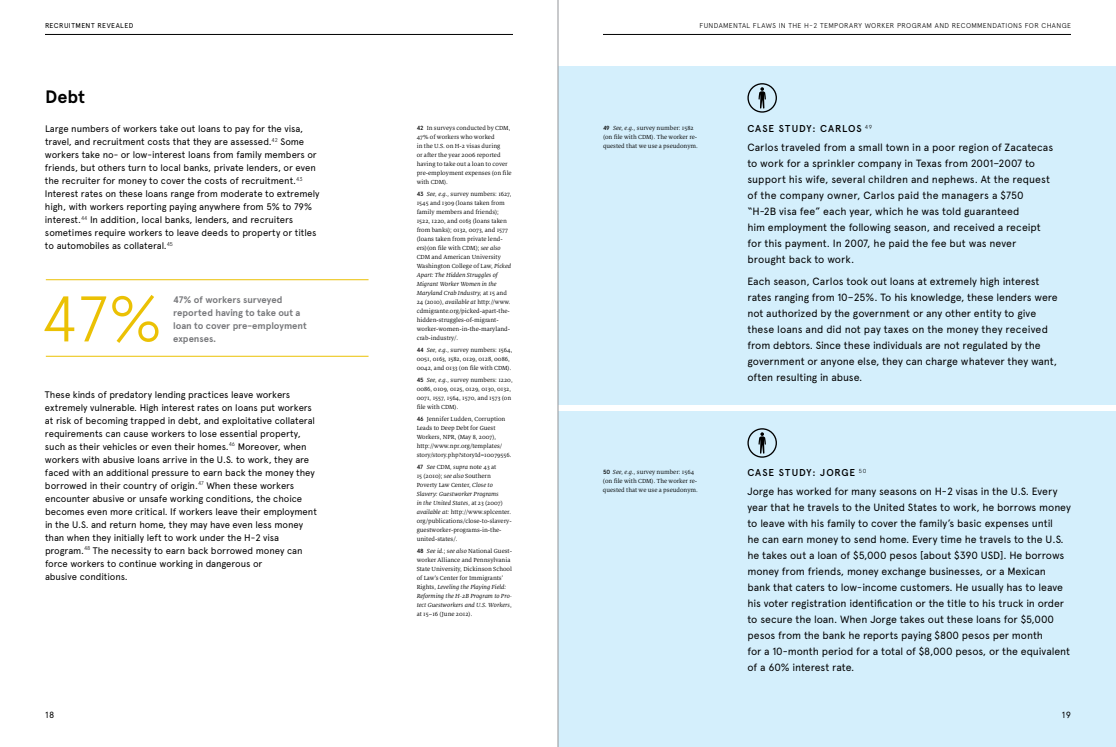
<style>
.page{position:relative;width:1116px;height:747px;background:#fff}
.page>*{position:absolute;margin:0;border:0;box-sizing:border-box;transform-origin:0 0}
.t1{font:300 64.3px "Apercu";color:#ebc104}
.t2{font:700 18px "Apercu";color:#000}
.t3{font:10.5px/16px "Apercu";letter-spacing:-.005em;color:#000}
.t4{font:500 10px "Apercu";letter-spacing:.085em;color:#000}
.t5{font:9.5px/13px "Apercu";letter-spacing:-.01em;color:#000}
.t6{font:700 9.5px/13px "Apercu";letter-spacing:-.005em;color:#77787b}
.t7{font:9px "Apercu";color:#000}
.t8{font:300 7px "Apercu";letter-spacing:.05em;color:#000}
.t9{font:7px "Apercu";letter-spacing:.055em;color:#000}
.t10{font:6.5px/9px "Milo Serif OT";color:#000}
.s1{font-family:"Apercu";font-weight:500;font-size:6px}
.s2{font-style:italic}
</style>
<div class="page">
<div style="left:558px;top:66px;width:558px;height:338px;background:#d4effc"></div>
<div style="left:558px;top:412px;width:558px;height:335px;background:#d4effc"></div>
<hr style="left:603px;top:34px;width:468px;height:1px;background:#000">
<hr style="left:45px;top:34px;width:468px;height:1px;background:#000">
<svg style="left:747px;top:83px;width:30px;height:30px"></svg>
<svg style="left:747px;top:428px;width:30px;height:30px"></svg>
<hr style="left:46px;top:279px;width:323px;height:1px;background:#ebc104">
<hr style="left:46px;top:356px;width:323px;height:1px;background:#ebc104">
<hr style="left:558px;top:0;width:1px;height:747px;background:#939598">
<p class="t9" style="left:45px;top:22px;width:90px">RECRUITMENT REVEALED</p>
<p class="t8" style="left:699px;top:22px;width:373px">FUNDAMENTAL FLAWS IN THE H-2 TEMPORARY WORKER PROGRAM AND RECOMMENDATIONS FOR CHANGE</p>
<h2 class="t2" style="left:45px;top:86px;width:42px">Debt</h2>
<p class="t5" style="left:45px;top:122px;width:276px">Large numbers of workers take out loans to pay for the visa, travel, and recruitment costs that they are assessed.<sup>42</sup> Some workers take no- or low-interest loans from family members or friends, but others turn to local banks, private lenders, or even the recruiter for money to cover the costs of recruitment.<sup>43<br></sup>Interest rates on these loans range from moderate to extremely high, with workers reporting paying anywhere from 5% to 79% interest.<sup>44</sup> In addition, local banks, lenders, and recruiters sometimes require workers to leave deeds to property or titles to automobiles as collateral.<sup>45</sup></p>
<h1 class="t1" style="left:41px;top:281px;width:123px">47%</h1>
<h3 class="t6" style="left:173px;top:293px;width:135px">47% of workers surveyed reported having to take out a loan to cover pre-employment expenses.</h3>
<p class="t5" style="left:45px;top:388px;width:274px">These kinds of predatory lending practices leave workers extremely vulnerable. High interest rates on loans put workers at risk of becoming trapped in debt, and exploitative collateral requirements can cause workers to lose essential property, such as their vehicles or even their homes.<sup>46</sup> Moreover, when workers with abusive loans arrive in the U.S. to work, they are faced with an additional pressure to earn back the money they borrowed in their country of origin.<sup>47</sup> When these workers encounter abusive or unsafe working conditions, the choice becomes even more critical. If workers leave their employment in the U.S. and return home, they may have even less money than when they initially left to work under the H-2 visa program.<sup>48</sup> The necessity to earn back borrowed money can force workers to continue working in dangerous or<br>abusive conditions.</p>
<p class="t10" style="left:417px;top:124px;width:96px"><span class="s1">42</span> In surveys conducted by CDM,<br>47% of workers who worked<br>in the U.S. on H-2 visas during<br>or after the year 2006 reported having to take out a loan to cover pre-employment expenses (on file with CDM).</p>
<p class="t10" style="left:417px;top:190px;width:96px"><span class="s1">43</span> <span class="s2">See, e.g.,</span> survey numbers: 1627,<br>1545 and 1309 (loans taken from family members and friends);<br>1522, 1220, and 0163 (loans taken from banks); 0132, 0073, and 1577 (loans taken from private lend&shy;ers)(on file with CDM); <span class="s2">see also<br></span>CDM and American University<br>Washington College of Law, <span class="s2">Picked<br>Apart: The Hidden Struggles of<br>Migrant Worker Women in the<br>Maryland Crab Industry,</span> at 15 and<br>24 (2010), <span class="s2">available at</span> http://www. cdmigrante.org/picked-apart-the&shy;hidden-struggles-of-migrant&shy;worker-women-in-the-maryland&shy;crab-industry/.</p>
<p class="t10" style="left:417px;top:346px;width:97px"><span class="s1">44</span> <span class="s2">See, e.g.,</span> survey numbers: 1564,<br>0051, 0163, 1582, 0129, 0128, 0086,<br>0042, and 0133 (on file with CDM).</p>
<p class="t10" style="left:417px;top:376px;width:98px"><span class="s1">45</span> <span class="s2">See, e.g.,</span> survey numbers: 1220,<br>0086, 0109, 0125, 0129, 0130, 0132,<br>0071, 1557, 1564, 1570, and 1573 (on file with CDM).</p>
<p class="t10" style="left:417px;top:414px;width:96px"><span class="s1">46</span> Jennifer Ludden, Corruption<br>Leads to Deep Debt for Guest<br>Workers, NPR, (May 8, 2007), http://www.npr.org/templates/ story/story.php?storyId=10079556.</p>
<p class="t10" style="left:417px;top:462px;width:96px"><span class="s1">47</span> <span class="s2">See</span> CDM<span class="s2">, supra</span> note 43 at<br>15 (2010); <span class="s2">see also</span> Southern<br>Poverty Law Center, <span class="s2">Close to<br>Slavery: Guestworker Programs<br>in the United States,</span> at 23 (2007) <span class="s2">available at:</span> http://www.splcenter. org/publications/close-to-slavery&shy;guestworker-programs-in-the&shy;united-states/.</p>
<p class="t10" style="left:417px;top:546px;width:97px"><span class="s1">48</span> <span class="s2">See id.</span>; <span class="s2">see also</span> National Guest&shy;worker Alliance and Pennsylvania State University, Dickinson School of Law’s Center for Immigrants’ Rights, <span class="s2">Leveling the Playing Field:<br>Reforming the H-2B Program to Pro&shy;tect Guestworkers and U.S. Workers</span>, at 15–16 (June 2012).</p>
<p class="t10" style="left:603px;top:124px;width:96px"><span class="s1">49</span> <span class="s2">See, e.g.,</span> survey number: 1582 (on file with CDM). The worker re&shy;quested that we use a pseudonym.</p>
<p class="t10" style="left:603px;top:468px;width:96px"><span class="s1">50</span> <span class="s2">See, e.g.,</span> survey number: 1564 (on file with CDM). The worker re&shy;quested that we use a pseudonym.</p>
<h3 class="t4" style="left:747px;top:123px;width:126px">CASE STUDY: CARLOS <sup>49</sup></h3>
<p class="t3" style="left:747px;top:139px;width:307px">Carlos traveled from a small town in a poor region of Zacatecas to work for a sprinkler company in Texas from 2001–2007 to support his wife, several children and nephews. At the request of the company owner, Carlos paid the managers a $750 “H-2B visa fee” each year, which he was told guaranteed<br>him employment the following season, and received a receipt for this payment. In 2007, he paid the fee but was never brought back to work.</p>
<p class="t3" style="left:747px;top:273px;width:312px">Each season, Carlos took out loans at extremely high interest rates ranging from 10–25%. To his knowledge, these lenders were not authorized by the government or any other entity to give these loans and did not pay taxes on the money they received from debtors. Since these individuals are not regulated by the government or anyone else, they can charge whatever they want, often resulting in abuse.</p>
<h3 class="t4" style="left:747px;top:467px;width:120px">CASE STUDY: JORGE <sup>50</sup></h3>
<p class="t3" style="left:747px;top:483px;width:325px">Jorge has worked for many seasons on H-2 visas in the U.S. Every year that he travels to the United States to work, he borrows money to leave with his family to cover the family’s basic expenses until<br>he can earn money to send home. Every time he travels to the U.S. he takes out a loan of $5,000 pesos [about $390 USD]. He borrows money from friends, money exchange businesses, or a Mexican bank that caters to low-income customers. He usually has to leave his voter registration identification or the title to his truck in order to secure the loan. When Jorge takes out these loans for $5,000 pesos from the bank he reports paying $800 pesos per month<br>for a 10-month period for a total of $8,000 pesos, or the equivalent of a 60% interest rate.</p>
<h3 class="t7" style="left:45px;top:710px;width:11px">18</h3>
<h3 class="t7" style="left:1062px;top:710px;width:11px">19</h3>
</div>
